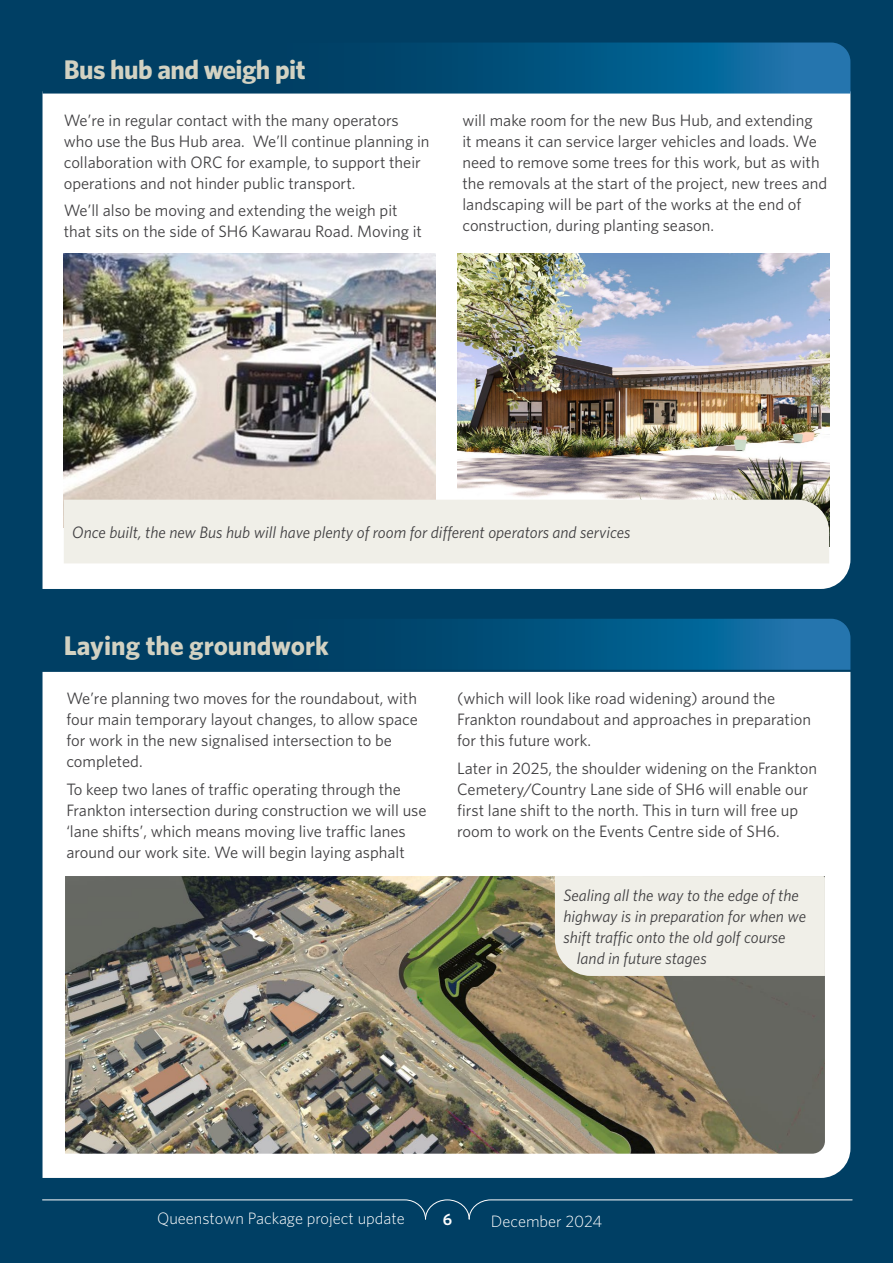
<style>
.page{position:relative;width:893px;height:1263px;background:#003f64}
.page>*{position:absolute;margin:0;border:0;box-sizing:border-box;transform-origin:0 0}
.t1{font:700 27px "Whitney";letter-spacing:-.01em;color:#d3d2c2}
.t2{font:16.5px/21px "Whitney";color:#414042}
.t3{font:italic 16.5px "Whitney";color:#414042}
.t4{font:300 16.5px "Whitney";color:#fff}
.t5{font:600 16.5px "Whitney";color:#fff}
</style>
<div class="page">
<svg style="left:42px;top:1199px;width:811px;height:21px"></svg>
<div style="left:43px;top:672px;width:807px;height:506px;background:#fff"></div>
<svg style="left:426px;top:619px;width:424px;height:51px;background:#085e8f"></svg>
<div style="left:43px;top:94px;width:807px;height:495px;background:#fff"></div>
<svg style="left:43px;top:43px;width:807px;height:51px"></svg>
<img style="left:457px;top:254px;width:372px;height:246px">
<img style="left:64px;top:254px;width:372px;height:246px">
<div style="left:64px;top:500px;width:765px;height:63px;background:#f0efe8"></div>
<img style="left:65px;top:876px;width:760px;height:278px">
<div style="left:555px;top:876px;width:270px;height:100px;background:#f0efe8"></div>
<h1 class="t1" style="left:64px;top:51px;width:243px">Bus hub and weigh pit</h1>
<p class="t2" style="left:64px;top:109px;width:367px">We’re in regular contact with the many operators who use the Bus Hub area. We’ll continue planning in collaboration with ORC for example, to support their operations and not hinder public transport.</p>
<p class="t2" style="left:64px;top:200px;width:360px">We’ll also be moving and extending the weigh pit that sits on the side of SH6 Kawarau Road. Moving it</p>
<p class="t2" style="left:462px;top:109px;width:366px">will make room for the new Bus Hub, and extending<br>it means it can service larger vehicles and loads. We need to remove some trees for this work, but as with the removals at the start of the project, new trees and landscaping will be part of the works at the end of construction, during planting season.</p>
<p class="t3" style="left:72px;top:521px;width:560px">Once built, the new Bus hub will have plenty of room for different operators and services</p>
<h1 class="t1" style="left:64px;top:627px;width:267px">Laying the groundwork</h1>
<p class="t2" style="left:66px;top:688px;width:353px">We’re planning two moves for the roundabout, with four main temporary layout changes, to allow space for work in the new signalised intersection to be completed.</p>
<p class="t2" style="left:66px;top:778px;width:362px">To keep two lanes of traffic operating through the Frankton intersection during construction we will use ‘lane shifts’, which means moving live traffic lanes around our work site. We will begin laying asphalt</p>
<p class="t2" style="left:457px;top:688px;width:355px">(which will look like road widening) around the<br>Frankton roundabout and approaches in preparation for this future work.</p>
<p class="t2" style="left:457px;top:757px;width:361px">Later in 2025, the shoulder widening on the Frankton Cemetery/Country Lane side of SH6 will enable our first lane shift to the north. This in turn will free up room to work on the Events Centre side of SH6.</p>
<p class="t3" style="left:563px;top:884px;width:237px">Sealing all the way to the edge of the</p>
<p class="t3" style="left:563px;top:905px;width:244px">highway is in preparation for when we</p>
<p class="t3" style="left:563px;top:926px;width:224px">shift traffic onto the old golf course</p>
<p class="t3" style="left:577px;top:947px;width:131px">land in future stages</p>
<p class="t4" style="left:157px;top:1207px;width:249px">Queenstown Package project update</p>
<p class="t5" style="left:443px;top:1208px;width:11px">6</p>
<p class="t4" style="left:491px;top:1210px;width:113px">December 2024</p>
</div>
